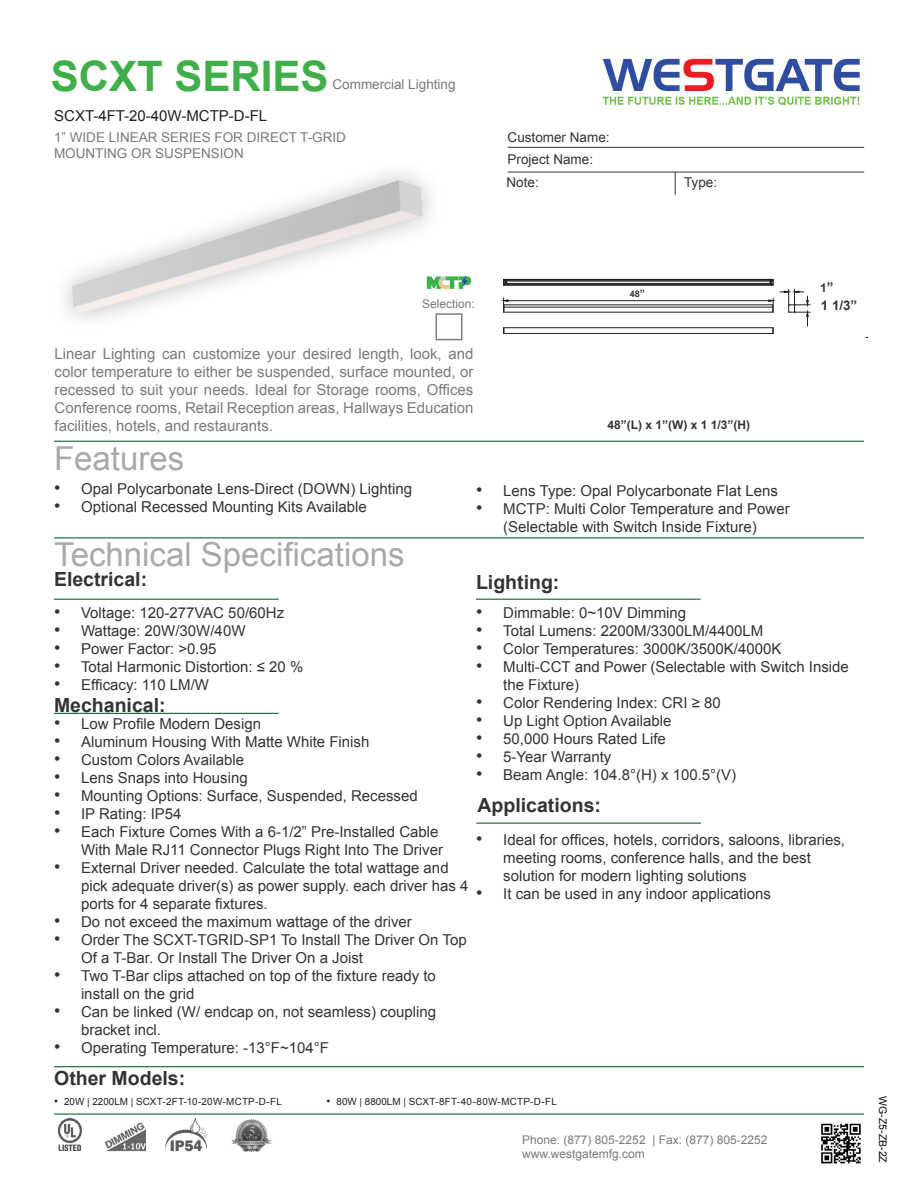
<style>
.page{position:relative;width:918px;height:1188px;background:#fff}
.page>*{position:absolute;margin:0;border:0;box-sizing:border-box;transform-origin:0 0}
.t1{font:700 42px "Arial";color:#40ae49}
.t2{font:33px "Arial";color:#a8a9ad}
.t3{font:700 19.5px "Arial";color:#333}
.t4{font:15px/18px "Arial";color:#333}
.t5{font:15px/18px "Arial";color:#323332}
.t6{font:15px/18px "Arial";color:#787a7d;text-align:justify}
.t7{font:15px "Arial";color:#231f20}
.t8{font:13.5px/16.2px "Arial";color:#787a7d}
.t9{font:13.5px "Arial";color:#333}
.t10{font:700 13.35px "Arial";color:#333}
.t11{font:12px "Arial";color:#787a7d}
.t12{font:700 12px "Arial";color:#333}
.t13{font:10.5px "Arial";color:#040503}
.t14{font:700 10.05px "Arial";color:#333}
.t15{font:9.9px "Arial";letter-spacing:.01em;color:#231f20}
.t16{font:6.75px "Sim Sun";color:#000}
.s1{font-size:18px}
.s2{font-size:11.1px}
.s3{color:#333}
</style>
<div class="page">
<hr style="left:54px;top:441px;width:810px;height:1px;background:#0d6736">
<hr style="left:508px;top:147px;width:356px;height:1px;background:#333">
<svg style="left:675px;top:173px;width:1px;height:22px"></svg>
<hr style="left:508px;top:172px;width:356px;height:1px;background:#333">
<hr style="left:54px;top:537px;width:810px;height:1px;background:#0d6736">
<hr style="left:54px;top:599px;width:225px;height:1px;background:#0d6736">
<hr style="left:476px;top:599px;width:225px;height:1px;background:#0d6736">
<img style="left:602px;top:58px;width:258px;height:48px">
<hr style="left:476px;top:823px;width:225px;height:1px;background:#0d6736">
<hr style="left:54px;top:1113px;width:810px;height:2px;background:#0d6736">
<hr style="left:54px;top:1066px;width:810px;height:1px;background:#0d6736">
<img style="left:821px;top:1123px;width:40px;height:41px">
<div style="left:436px;top:313px;width:27px;height:27px;background:#fff;border:2px solid #7f7f7f"></div>
<img style="left:445px;top:275px;width:27px;height:15px">
<img style="left:57px;top:1119px;width:25px;height:32px">
<img style="left:165px;top:1119px;width:41px;height:33px">
<img style="left:232px;top:1119px;width:40px;height:33px">
<img style="left:105px;top:1122px;width:41px;height:30px">
<img style="left:64px;top:172px;width:381px;height:169px">
<hr style="left:54px;top:713px;width:225px;height:1px;background:#0d6736">
<svg style="left:501px;top:278px;width:366px;height:60px"></svg>
<p class="t1" style="left:51px;top:48px;width:279px">SCXT SERIES</p>
<p class="t8" style="left:333px;top:76px;width:125px">Commercial Lighting</p>
<p class="t8" style="left:54px;top:129px;width:294px">1” WIDE LINEAR SERIES FOR DIRECT T-GRID<br>MOUNTING OR SUSPENSION</p>
<p class="t7" style="left:54px;top:106px;width:215px">SCXT-4FT-20-40W-MCTP-D-FL</p>
<p class="t9" style="left:508px;top:128px;width:104px">Customer Name:</p>
<p class="t9" style="left:508px;top:150px;width:87px">Project Name:</p>
<p class="t9" style="left:507px;top:173px;width:34px">Note:</p>
<p class="t9" style="left:684px;top:173px;width:35px">Type:</p>
<p class="t11" style="left:422px;top:295px;width:54px">Selection:</p>
<p class="t6" style="left:55px;top:345px;width:420px">Linear Lighting can customize your desired length, look, and color temperature to either be suspended, surface mounted, or recessed to suit your needs. Ideal for Storage rooms, Offices Conference rooms, Retail Reception areas, Hallways Education facilities, hotels, and restaurants.</p>
<p class="t2" style="left:54px;top:437px;width:132px">Features</p>
<p class="t14" style="left:640px;top:287px;width:7px">”</p>
<p class="t12" style="left:608px;top:417px;width:144px">48”(L) x 1”(W) x 1 1/3”(H)</p>
<p class="t4" style="left:54px;top:480px;width:359px"><span class="s1">•</span> Opal Polycarbonate Lens-Direct (DOWN) Lighting</p>
<p class="t4" style="left:54px;top:498px;width:314px"><span class="s1">•</span> Optional Recessed Mounting Kits Available</p>
<p class="t4" style="left:476px;top:482px;width:303px"><span class="s1">•</span> Lens Type: Opal Polycarbonate Flat Lens</p>
<p class="t5" style="left:476px;top:500px;width:315px;text-align:center"><span class="s1">•</span> MCTP: Multi Color Temperature and Power (Selectable with Switch Inside Fixture)</p>
<p class="t2" style="left:54px;top:532px;width:352px">Technical Specifications</p>
<p class="t3" style="left:54px;top:566px;width:95px">Electrical:</p>
<p class="t3" style="left:476px;top:569px;width:85px">Lighting:</p>
<p class="t12" style="left:820px;top:280px;width:8px">1</p>
<p class="t10" style="left:821px;top:296px;width:38px;rotate:1deg">1 1/3”</p>
<p class="t16" style="left:816px;top:304px;width:48px">H 33mm/1.3inch</p>
<p class="t4" style="left:54px;top:604px;width:232px"><span class="s1">•</span> Voltage: 120-277VAC 50/60Hz</p>
<p class="t4" style="left:54px;top:622px;width:193px"><span class="s1">•</span> Wattage: 20W/30W/40W</p>
<p class="t4" style="left:54px;top:640px;width:164px"><span class="s1">•</span> Power Factor: &gt;0.95</p>
<p class="t4" style="left:54px;top:658px;width:251px"><span class="s1">•</span> Total Harmonic Distortion: ≤ 20 %</p>
<p class="t5" style="left:54px;top:676px;width:157px"><span class="s1">•</span> Efficacy: 110 LM/W</p>
<p class="t3" style="left:54px;top:692px;width:113px">Mechanical:</p>
<p class="t4" style="left:54px;top:715px;width:209px"><span class="s1">•</span> Low Profile Modern Design</p>
<p class="t4" style="left:54px;top:733px;width:317px"><span class="s1">•</span> Aluminum Housing With Matte White Finish</p>
<p class="t4" style="left:54px;top:751px;width:192px"><span class="s1">•</span> Custom Colors Available</p>
<p class="t4" style="left:54px;top:769px;width:195px"><span class="s1">•</span> Lens Snaps into Housing</p>
<p class="t4" style="left:54px;top:787px;width:365px"><span class="s1">•</span> Mounting Options: Surface, Suspended, Recessed</p>
<p class="t4" style="left:54px;top:805px;width:129px"><span class="s1">•</span> IP Rating: IP54</p>
<p class="t4" style="left:54px;top:823px;width:391px;text-align:right"><span class="s1">•</span> Each Fixture Comes With a 6-1/2” Pre-Installed Cable<br>With Male RJ11 Connector Plugs Right Into The Driver</p>
<p class="t4" style="left:81px;top:859px;width:389px;text-indent:-27px"><span class="s1">•</span> External Driver needed. Calculate the total wattage and pick adequate driver(s) as power supply. each driver has 4 ports for 4 separate fixtures.</p>
<p class="t4" style="left:54px;top:913px;width:359px"><span class="s1">•</span> Do not exceed the maximum wattage of the driver</p>
<p class="t4" style="left:81px;top:931px;width:387px;text-indent:-27px"><span class="s1">•</span> Order The SCXT-TGRID-SP1 To Install The Driver On Top<br>Of a T-Bar. Or Install The Driver On a Joist</p>
<p class="t4" style="left:81px;top:967px;width:356px;text-indent:-27px"><span class="s1">•</span> Two T-Bar clips attached on top of the fixture ready to install on the grid</p>
<p class="t4" style="left:81px;top:1003px;width:357px;text-indent:-27px"><span class="s1">•</span> Can be linked (W/ endcap on, not seamless) coupling bracket incl.</p>
<p class="t4" style="left:54px;top:1039px;width:277px"><span class="s1">•</span> Operating Temperature: -13°F~104°F</p>
<p class="t3" style="left:54px;top:1065px;width:133px">Other Models:</p>
<p class="t5" style="left:476px;top:604px;width:211px"><span class="s1">•</span> Dimmable: 0~10V Dimming</p>
<p class="t5" style="left:476px;top:622px;width:289px"><span class="s1">•</span> Total Lumens: 2200M/3300LM/4400LM</p>
<p class="t5" style="left:476px;top:640px;width:307px"><span class="s1">•</span> Color Temperatures: 3000K/3500K/4000K</p>
<p class="t5" style="left:503px;top:658px;width:347px;text-indent:-27px"><span class="s1">•</span> Multi-CCT and Power (Selectable with Switch Inside the Fixture)</p>
<p class="t5" style="left:476px;top:694px;width:246px"><span class="s1">•</span> Color Rendering Index: CRI ≥ 80</p>
<p class="t5" style="left:476px;top:712px;width:197px"><span class="s1">•</span> Up Light Option Available</p>
<p class="t4" style="left:476px;top:730px;width:191px"><span class="s1">•</span> 50,000 Hours Rated Life</p>
<p class="t4" style="left:476px;top:748px;width:137px"><span class="s1">•</span> 5-Year Warranty</p>
<p class="t5" style="left:476px;top:766px;width:261px"><span class="s1">•</span> Beam Angle: 104.8°(H) x 100.5°(V)</p>
<p class="t3" style="left:478px;top:792px;width:125px">Applications:</p>
<p class="t4" style="left:503px;top:831px;width:343px;text-indent:-27px"><span class="s1">•</span> Ideal for offices, hotels, corridors, saloons, libraries, meeting rooms, conference halls, and the best solution for modern lighting solutions</p>
<p class="t4" style="left:476px;top:885px;width:296px"><span class="s1">•</span> It can be used in any indoor applications</p>
<p class="t15" style="left:54px;top:1095px;width:229px"><span class="s2">•</span> 20W <span class="s3">|</span> 2200LM <span class="s3">|</span> SCXT-2FT-10-20W-MCTP-D-FL</p>
<p class="t15" style="left:327px;top:1095px;width:232px"><span class="s2">•</span> 80W <span class="s3">|</span> 8800LM <span class="s3">|</span> SCXT-8FT-40-80W-MCTP-D-FL</p>
<p class="t11" style="left:522px;top:1132px;width:247px">Phone: (877) 805-2252 | Fax: (877) 805-2252</p>
<p class="t11" style="left:522px;top:1146px;width:124px">www.westgatemfg.com</p>
<p class="t13" style="left:890px;top:1096px;width:68px;rotate:90deg">WG-Z5-ZB-2Z</p>
</div>
